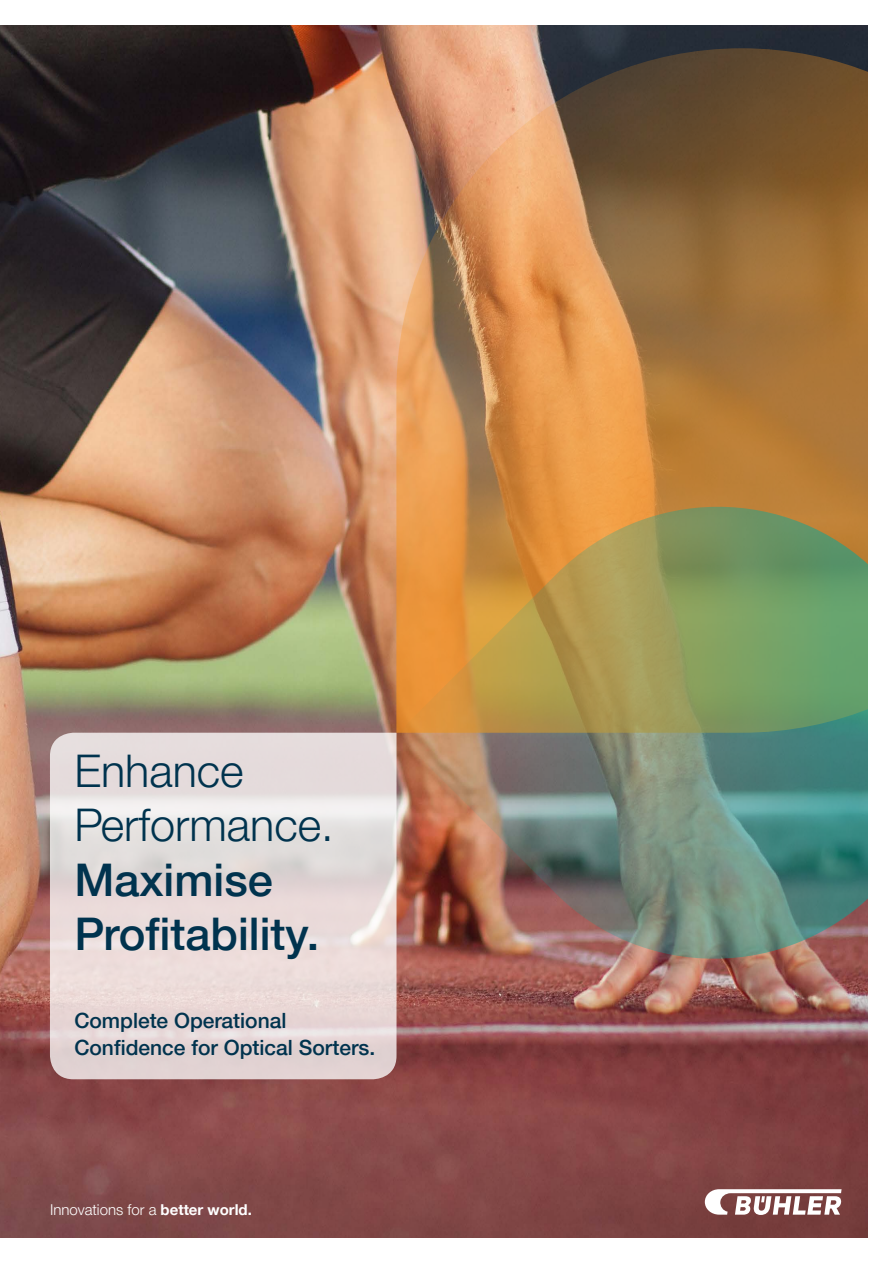
<style>
.page{position:relative;width:893px;height:1263px;background:#fff}
.page>*{position:absolute;margin:0;border:0;box-sizing:border-box;transform-origin:0 0}
.t1{font:500 45px "Helvetica Neue LTW1 G";color:#00334e}
.t2{font:300 45px "Helvetica Neue LTW1 G";color:#00334e}
.highlight___turquois{font:500 21px/27px "Helvetica Neue LTW1 G";color:#00334e}
.t3{font:300 15px "Helvetica Neue LTW1 G";color:#fff}
.s1{font-weight:700}
</style>
<div class="page">
<img style="left:0;top:26px;width:867px;height:1211px">
<svg style="left:705px;top:1189px;width:137px;height:26px"></svg>
<svg style="left:50px;top:733px;width:346px;height:346px;background:#e6dada"></svg>
<svg style="left:396px;top:48px;width:471px;height:436px;background:#ad7a48"></svg>
<img style="left:396px;top:484px;width:471px;height:497px">
<p class="t2" style="left:74px;top:744px;width:171px">Enhance</p>
<p class="t2" style="left:74px;top:798px;width:261px">Performance.</p>
<p class="t1" style="left:74px;top:852px;width:200px">Maximise</p>
<p class="t1" style="left:74px;top:906px;width:246px">Profitability.</p>
<p class="highlight___turquois" style="left:74px;top:1007px;width:302px">Complete Operational<br>Confidence for Optical Sorters.</p>
<p class="t3" style="left:50px;top:1200px;width:203px">Innovations for a <span class="s1">better world.</span></p>
</div>
